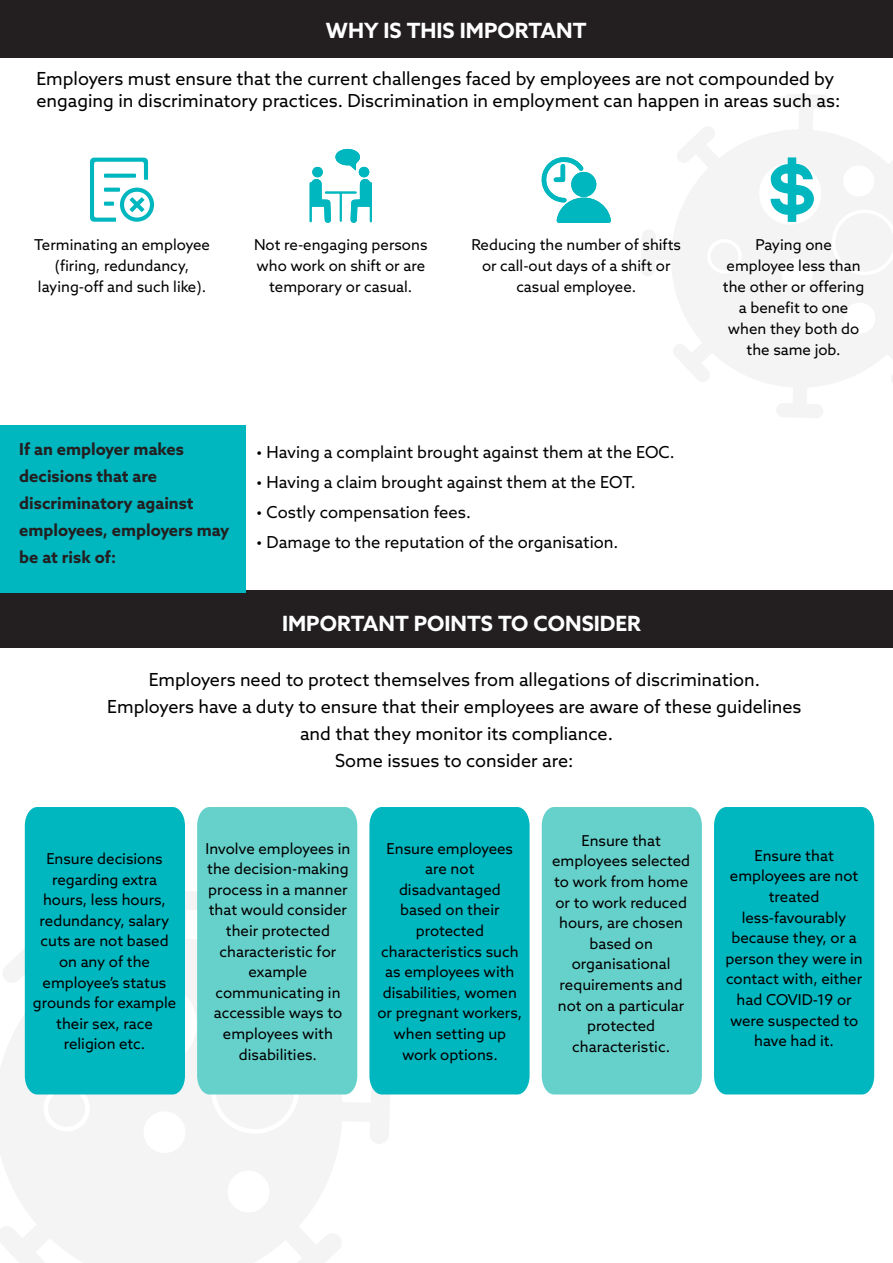
<style>
.page{position:relative;width:893px;height:1263px;background:#fff}
.page>*{position:absolute;margin:0;border:0;box-sizing:border-box;transform-origin:0 0}
.t1{font:700 21px "Azo Sans";color:#fff}
.t2{font:18px/27px "Azo Sans";color:#000}
.t3{font:16.5px "Azo Sans";color:#000}
.t4{font:700 16.5px/27px "Azo Sans";color:#231f20}
.t5{font:15px/20.5px "Azo Sans";color:#000;text-align:center}
</style>
<div class="page">
<svg style="left:673px;top:131px;width:220px;height:254px;fill:#f4f4f4"></svg>
<svg style="left:832px;top:209px;width:61px;height:67px"></svg>
<div style="left:781px;top:258px;width:32px;height:32px;background:#fff;border-radius:50%"></div>
<svg style="left:707px;top:239px;width:35px;height:35px"></svg>
<div style="left:843px;top:165px;width:31px;height:32px;background:#fff;border-radius:50%"></div>
<div style="left:844px;top:302px;width:31px;height:32px;background:#fff;border-radius:50%"></div>
<svg style="left:782px;top:94px;width:48px;height:52px"></svg>
<svg style="left:676px;top:127px;width:56px;height:55px"></svg>
<svg style="left:641px;top:229px;width:52px;height:48px"></svg>
<svg style="left:673px;top:327px;width:56px;height:56px"></svg>
<svg style="left:776px;top:366px;width:47px;height:52px"></svg>
<svg style="left:874px;top:330px;width:19px;height:55px"></svg>
<svg style="left:877px;top:143px;width:16px;height:42px"></svg>
<div style="left:0;top:960px;width:339px;height:303px;background:#f4f4f4"></div>
<svg style="left:185px;top:981px;width:12px;height:85px"></svg>
<svg style="left:211px;top:1094px;width:88px;height:40px"></svg>
<div style="left:143px;top:1111px;width:43px;height:42px;background:#fff;border-radius:50%"></div>
<svg style="left:43px;top:1094px;width:47px;height:38px"></svg>
<div style="left:227px;top:1170px;width:43px;height:43px;background:#fff;border-radius:50%"></div>
<svg style="left:185px;top:891px;width:12px;height:69px"></svg>
<svg style="left:1px;top:932px;width:24px;height:76px"></svg>
<svg style="left:0;top:1094px;width:25px;height:21px"></svg>
<svg style="left:0;top:1203px;width:72px;height:60px"></svg>
<svg style="left:158px;top:1256px;width:21px;height:7px"></svg>
<svg style="left:268px;top:1208px;width:73px;height:55px"></svg>
<svg style="left:320px;top:1094px;width:70px;height:50px"></svg>
<div style="left:0;top:591px;width:893px;height:57px;background:#231f20"></div>
<div style="left:0;top:0;width:893px;height:58px;background:#231f20"></div>
<div style="left:1px;top:425px;width:245px;height:167px;background:#00b6bf"></div>
<svg style="left:90px;top:158px;width:64px;height:64px"></svg>
<svg style="left:310px;top:149px;width:62px;height:74px"></svg>
<svg style="left:541px;top:157px;width:70px;height:66px"></svg>
<div style="left:576px;top:176px;width:16px;height:16px;background:#00b6bf;border-radius:50%"></div>
<svg style="left:759px;top:157px;width:63px;height:68px"></svg>
<div style="left:25px;top:807px;width:160px;height:287px;background:#00b6bf"></div>
<div style="left:197px;top:807px;width:160px;height:287px;background:#66d1cb"></div>
<div style="left:369px;top:807px;width:161px;height:287px;background:#00b6bf"></div>
<div style="left:714px;top:807px;width:160px;height:287px;background:#00b6bf"></div>
<div style="left:542px;top:807px;width:160px;height:287px;background:#66d1cb"></div>
<h1 class="t1" style="left:326px;top:17px;width:262px">WHY IS THIS IMPORTANT</h1>
<p class="t2" style="left:36px;top:68px;width:805px;line-height:21.6px">Employers must ensure that the current challenges faced by employees are not compounded by engaging in discriminatory practices. Discrimination in employment can happen in areas such as:</p>
<p class="t5" style="left:34px;top:234px;width:177px;line-height:21px">Terminating an employee (firing, redundancy, laying-off and such like).</p>
<p class="t5" style="left:254px;top:234px;width:175px;line-height:21px">Not re-engaging persons who work on shift or are temporary or casual.</p>
<p class="t5" style="left:471px;top:234px;width:211px;line-height:21px">Reducing the number of shifts or call-out days of a shift or casual employee.</p>
<p class="t5" style="left:723px;top:234px;width:143px;line-height:21px">Paying one employee less than the other or offering a benefit to one when they both do the same job.</p>
<p class="t4" style="left:19px;top:435px;width:212px">If an employer makes decisions that are discriminatory against employees, employers may be at risk of:</p>
<p class="t3" style="left:256px;top:441px;width:420px">• Having a complaint brought against them at the EOC.</p>
<p class="t3" style="left:256px;top:471px;width:381px">• Having a claim brought against them at the EOT.</p>
<p class="t3" style="left:256px;top:501px;width:216px">• Costly compensation fees.</p>
<p class="t3" style="left:256px;top:531px;width:364px">• Damage to the reputation of the organisation.</p>
<h1 class="t1" style="left:282px;top:609px;width:360px">IMPORTANT POINTS TO CONSIDER</h1>
<p class="t2" style="left:107px;top:665px;width:696px;text-align:center">Employers need to protect themselves from allegations of discrimination.<br>Employers have a duty to ensure that their employees are aware of these guidelines and that they monitor its compliance.<br>Some issues to consider are:</p>
<p class="t5" style="left:33px;top:848px;width:145px">Ensure decisions regarding extra hours, less hours, redundancy, salary cuts are not based on any of the employee’s status grounds for example their sex, race religion etc.</p>
<p class="t5" style="left:206px;top:838px;width:146px">Involve employees in the decision-making process in a manner that would consider their protected characteristic for example communicating in accessible ways to employees with disabilities.</p>
<p class="t5" style="left:377px;top:838px;width:146px">Ensure employees are not disadvantaged based on their protected characteristics such as employees with disabilities, women or pregnant workers, when setting up work options.</p>
<p class="t5" style="left:552px;top:830px;width:140px">Ensure that employees selected to work from home or to work reduced hours, are chosen based on organisational requirements and not on a particular protected characteristic.</p>
<p class="t5" style="left:725px;top:845px;width:139px">Ensure that employees are not treated less-favourably because they, or a person they were in contact with, either had COVID-19 or were suspected to have had it.</p>
</div>
